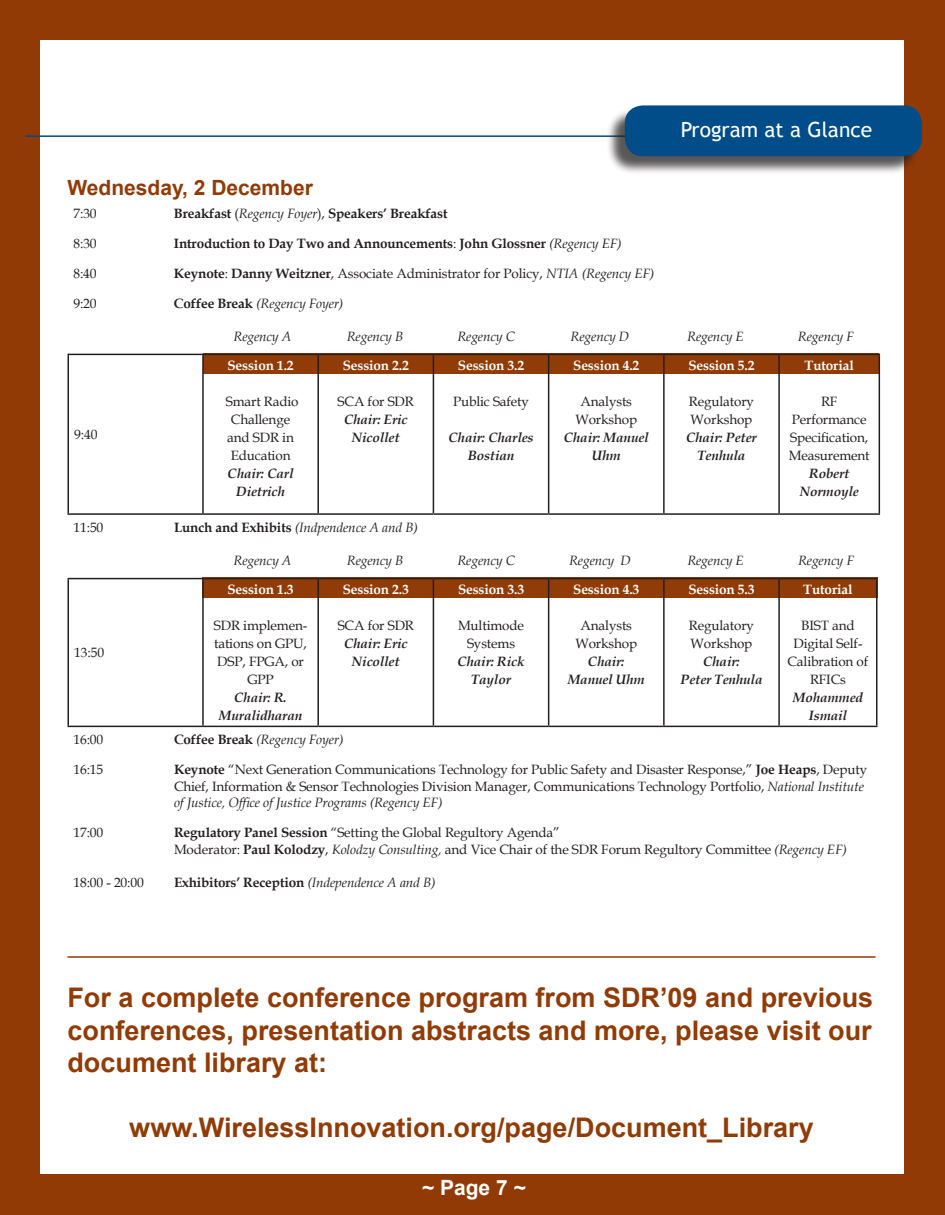
<style>
.page{position:relative;width:945px;height:1215px;background:#913a05}
.page>*{position:absolute;margin:0;border:0;box-sizing:border-box;transform-origin:0 0}
.t1{font:700 27px/32.4px "Arial";color:#913b06;text-align:justify}
.t2{font:700 21px "Arial";color:#913b06}
.t3{font:21px "Trebuchet MS";color:#fff}
.t4{font:700 21px "Arial";color:#fff}
.t5{font:13.5px/18px "Book Antiqua";letter-spacing:-.01em;color:#231f20;text-align:center}
.t6{font:italic 700 13.5px/18px "Book Antiqua";letter-spacing:-.01em;color:#231f20;text-align:center}
.t7{font:italic 13.5px "Book Antiqua";letter-spacing:-.01em;color:#231f20}
.t8{font:700 13.5px "Book Antiqua";letter-spacing:-.01em;color:#231f20}
.t9{font:700 13.5px "Book Antiqua";letter-spacing:-.01em;color:#fff}
.s1{font-weight:400}
.s2{font-weight:400;font-style:italic}
.s3{font-weight:700}
.s4{font-style:italic}
.s5{font-weight:700;font-style:normal}
</style>
<div class="page">
<div style="left:40px;top:40px;width:864px;height:1134px;background:#fff"></div>
<hr style="left:25px;top:135px;width:623px;height:2px;background:#004d89">
<div style="left:606px;top:107px;width:313px;height:68px;background:#231f20;opacity:.75"></div>
<div style="left:625px;top:105px;width:297px;height:51px;background:#004d89;border-radius:18px"></div>
<div style="left:203px;top:353px;width:676px;height:21px;background:#913b06"></div>
<div style="left:202px;top:577px;width:676px;height:21px;background:#913b06"></div>
<hr style="left:68px;top:354px;width:135px;height:1px;background:#231f20">
<hr style="left:68px;top:355px;width:1px;height:158px;background:#231f20">
<hr style="left:203px;top:354px;width:115px;height:1px;background:#231f20">
<hr style="left:202px;top:355px;width:2px;height:158px;background:#231f20">
<hr style="left:318px;top:354px;width:115px;height:1px;background:#231f20">
<hr style="left:317px;top:355px;width:2px;height:158px;background:#231f20">
<hr style="left:433px;top:354px;width:116px;height:1px;background:#231f20">
<hr style="left:433px;top:355px;width:1px;height:158px;background:#231f20">
<hr style="left:549px;top:354px;width:115px;height:1px;background:#231f20">
<hr style="left:548px;top:355px;width:1px;height:158px;background:#231f20">
<hr style="left:664px;top:354px;width:115px;height:1px;background:#231f20">
<hr style="left:663px;top:355px;width:2px;height:158px;background:#231f20">
<hr style="left:779px;top:354px;width:101px;height:1px;background:#231f20">
<hr style="left:778px;top:355px;width:2px;height:158px;background:#231f20">
<hr style="left:879px;top:355px;width:1px;height:158px;background:#231f20">
<hr style="left:68px;top:513px;width:135px;height:2px;background:#231f20">
<hr style="left:203px;top:513px;width:115px;height:2px;background:#231f20">
<hr style="left:318px;top:513px;width:115px;height:2px;background:#231f20">
<hr style="left:433px;top:513px;width:116px;height:2px;background:#231f20">
<hr style="left:549px;top:513px;width:115px;height:2px;background:#231f20">
<hr style="left:664px;top:513px;width:115px;height:2px;background:#231f20">
<hr style="left:779px;top:513px;width:101px;height:2px;background:#231f20">
<hr style="left:68px;top:578px;width:135px;height:1px;background:#231f20">
<hr style="left:68px;top:579px;width:1px;height:147px;background:#231f20">
<hr style="left:203px;top:578px;width:115px;height:1px;background:#231f20">
<hr style="left:202px;top:579px;width:2px;height:147px;background:#231f20">
<hr style="left:318px;top:578px;width:115px;height:1px;background:#231f20">
<hr style="left:317px;top:579px;width:2px;height:147px;background:#231f20">
<hr style="left:433px;top:578px;width:116px;height:1px;background:#231f20">
<hr style="left:433px;top:579px;width:1px;height:147px;background:#231f20">
<hr style="left:549px;top:578px;width:115px;height:1px;background:#231f20">
<hr style="left:548px;top:579px;width:1px;height:147px;background:#231f20">
<hr style="left:664px;top:578px;width:115px;height:1px;background:#231f20">
<hr style="left:663px;top:579px;width:2px;height:147px;background:#231f20">
<hr style="left:779px;top:578px;width:98px;height:1px;background:#231f20">
<hr style="left:778px;top:579px;width:2px;height:147px;background:#231f20">
<hr style="left:876px;top:579px;width:2px;height:147px;background:#231f20">
<hr style="left:68px;top:726px;width:135px;height:1px;background:#231f20">
<hr style="left:203px;top:726px;width:115px;height:1px;background:#231f20">
<hr style="left:318px;top:726px;width:115px;height:1px;background:#231f20">
<hr style="left:433px;top:726px;width:116px;height:1px;background:#231f20">
<hr style="left:549px;top:726px;width:115px;height:1px;background:#231f20">
<hr style="left:664px;top:726px;width:115px;height:1px;background:#231f20">
<hr style="left:779px;top:726px;width:98px;height:1px;background:#231f20">
<hr style="left:68px;top:956px;width:808px;height:2px;background:#913b06">
<h2 class="t3" style="left:681px;top:117px;width:193px">Program at a Glance</h2>
<h2 class="t2" style="left:68px;top:173px;width:247px">Wednesday, 2 December</h2>
<p class="t5" style="left:73px;top:204px;width:25px">7:30</p>
<p class="t8" style="left:174px;top:204px;width:275px">Breakfast <span class="s1">(</span><span class="s2">Regency Foyer</span><span class="s1">),</span> Speakers’ Breakfast</p>
<p class="t5" style="left:73px;top:234px;width:25px">8:30</p>
<p class="t8" style="left:174px;top:234px;width:449px">Introduction to Day Two and Announcements<span class="s1">:</span> John Glossner <span class="s2">(Regency EF)</span></p>
<p class="t5" style="left:73px;top:264px;width:25px">8:40</p>
<p class="t5" style="left:174px;top:264px;width:482px"><span class="s3">Keynote</span>: <span class="s3">Danny Weitzner</span>, Associate Administrator for Policy, <span class="s4">NTIA (Regency EF)</span></p>
<p class="t5" style="left:73px;top:294px;width:25px">9:20</p>
<p class="t7" style="left:174px;top:294px;width:171px"><span class="s5">Coffee Break</span> (Regency Foyer)</p>
<p class="t7" style="left:233px;top:327px;width:60px">Regency A</p>
<p class="t7" style="left:347px;top:327px;width:58px">Regency B</p>
<p class="t7" style="left:457px;top:327px;width:59px">Regency C</p>
<p class="t7" style="left:571px;top:327px;width:60px">Regency D</p>
<p class="t7" style="left:687px;top:327px;width:58px">Regency E</p>
<p class="t7" style="left:798px;top:327px;width:57px">Regency F</p>
<p class="t5" style="left:74px;top:425px;width:25px">9:40</p>
<p class="t9" style="left:228px;top:356px;width:68px">Session 1.2</p>
<p class="t5" style="left:226px;top:392px;width:74px;text-align:left">Smart Radio<br>Challenge and SDR in<br>Education</p>
<p class="t6" style="left:228px;top:465px;width:67px">Chair: Carl<br>Dietrich</p>
<p class="t9" style="left:343px;top:356px;width:68px">Session 2.2</p>
<p class="t5" style="left:338px;top:392px;width:78px">SCA for SDR</p>
<p class="t6" style="left:344px;top:411px;width:65px">Chair: Eric<br>Nicollet</p>
<p class="t9" style="left:458px;top:356px;width:68px">Session 3.2</p>
<p class="t5" style="left:453px;top:392px;width:78px">Public Safety</p>
<p class="t6" style="left:449px;top:429px;width:86px">Chair: Charles<br>Bostian</p>
<p class="t9" style="left:573px;top:356px;width:68px">Session 4.2</p>
<p class="t5" style="left:575px;top:392px;width:63px">Analysts<br>Workshop</p>
<p class="t6" style="left:564px;top:428px;width:86px">Chair: Manuel<br>Uhm</p>
<p class="t9" style="left:688px;top:356px;width:68px">Session 5.2</p>
<p class="t5" style="left:689px;top:392px;width:67px;text-align:left">Regulatory<br>Workshop</p>
<p class="t6" style="left:686px;top:428px;width:72px">Chair: Peter<br>Tenhula</p>
<p class="t9" style="left:805px;top:356px;width:51px">Tutorial</p>
<p class="t5" style="left:789px;top:392px;width:82px">RF<br>Performance<br>Specification,<br>Measurement</p>
<p class="t6" style="left:800px;top:464px;width:61px">Robert<br>Normoyle</p>
<p class="t5" style="left:74px;top:518px;width:31px">11:50</p>
<p class="t7" style="left:174px;top:518px;width:245px"><span class="s5">Lunch and Exhibits</span> (Indpendence A and B)</p>
<p class="t7" style="left:234px;top:551px;width:60px">Regency A</p>
<p class="t7" style="left:347px;top:551px;width:58px">Regency B</p>
<p class="t7" style="left:457px;top:551px;width:59px">Regency C</p>
<p class="t7" style="left:569px;top:551px;width:64px">Regency D</p>
<p class="t7" style="left:687px;top:551px;width:58px">Regency E</p>
<p class="t7" style="left:798px;top:551px;width:57px">Regency F</p>
<p class="t5" style="left:74px;top:643px;width:31px">13:50</p>
<p class="t9" style="left:228px;top:581px;width:68px">Session 1.3</p>
<p class="t5" style="left:214px;top:616px;width:95px">SDR implemen&shy;tations on GPU,<br>DSP, FPGA, or<br>GPP</p>
<p class="t6" style="left:219px;top:689px;width:85px">Chair: R.<br>Muralidharan</p>
<p class="t9" style="left:343px;top:581px;width:68px">Session 2.3</p>
<p class="t5" style="left:338px;top:616px;width:78px">SCA for SDR</p>
<p class="t6" style="left:344px;top:635px;width:65px">Chair: Eric<br>Nicollet</p>
<p class="t9" style="left:458px;top:581px;width:68px">Session 3.3</p>
<p class="t5" style="left:458px;top:616px;width:68px">Multimode<br>Systems</p>
<p class="t6" style="left:457px;top:653px;width:69px">Chair: Rick<br>Taylor</p>
<p class="t9" style="left:573px;top:581px;width:68px">Session 4.3</p>
<p class="t5" style="left:575px;top:616px;width:63px">Analysts<br>Workshop</p>
<p class="t6" style="left:568px;top:653px;width:79px">Chair:<br>Manuel Uhm</p>
<p class="t9" style="left:688px;top:581px;width:68px">Session 5.3</p>
<p class="t5" style="left:689px;top:616px;width:67px;text-align:left">Regulatory<br>Workshop</p>
<p class="t6" style="left:681px;top:653px;width:84px">Chair:<br>Peter Tenhula</p>
<p class="t9" style="left:803px;top:581px;width:51px">Tutorial</p>
<p class="t5" style="left:788px;top:616px;width:82px">BIST and<br>Digital Self-<br>Calibration of<br>RFICs</p>
<p class="t6" style="left:793px;top:689px;width:72px">Mohammed<br>Ismail</p>
<p class="t5" style="left:74px;top:730px;width:31px">16:00</p>
<p class="t7" style="left:174px;top:730px;width:171px"><span class="s5">Coffee Break</span> (Regency Foyer)</p>
<p class="t5" style="left:74px;top:760px;width:31px">16:15</p>
<p class="t5" style="left:174px;top:761px;width:695px;line-height:16.5px;text-align:left"><span class="s3">Keynote</span> “Next Generation Communications Technology for Public Safety and Disaster Response,” <span class="s3">Joe Heaps</span>, Deputy<br>Chief, Information &amp; Sensor Technologies Division Manager, Communications Technology Portfolio, <span class="s4">National Institute of Justice, Office of Justice Programs (Regency EF)</span></p>
<p class="t5" style="left:74px;top:823px;width:31px">17:00</p>
<p class="t5" style="left:174px;top:824px;width:674px;line-height:16.5px;text-align:left"><span class="s3">Regulatory Panel Session</span> “Setting the Global Regultory Agenda”<br>Moderator: <span class="s3">Paul Kolodzy</span>, <span class="s4">Kolodzy Consulting,</span> and Vice Chair of the SDR Forum Regultory Committee <span class="s4">(Regency EF)</span></p>
<p class="t5" style="left:74px;top:873px;width:72px">18:00 - 20:00</p>
<p class="t8" style="left:174px;top:873px;width:263px">Exhibitors’ Reception <span class="s2">(Independence A and B)</span></p>
<h1 class="t1" style="left:68px;top:983px;width:807px">For a complete conference program from SDR’09 and previous conferences, presentation abstracts and more, please visit our document library at:</h1>
<h1 class="t1" style="left:129px;top:1112px;width:686px">www.WirelessInnovation.org/page/Document_Library</h1>
<h2 class="t4" style="left:422px;top:1174px;width:105px">~ Page 7 ~</h2>
</div>
